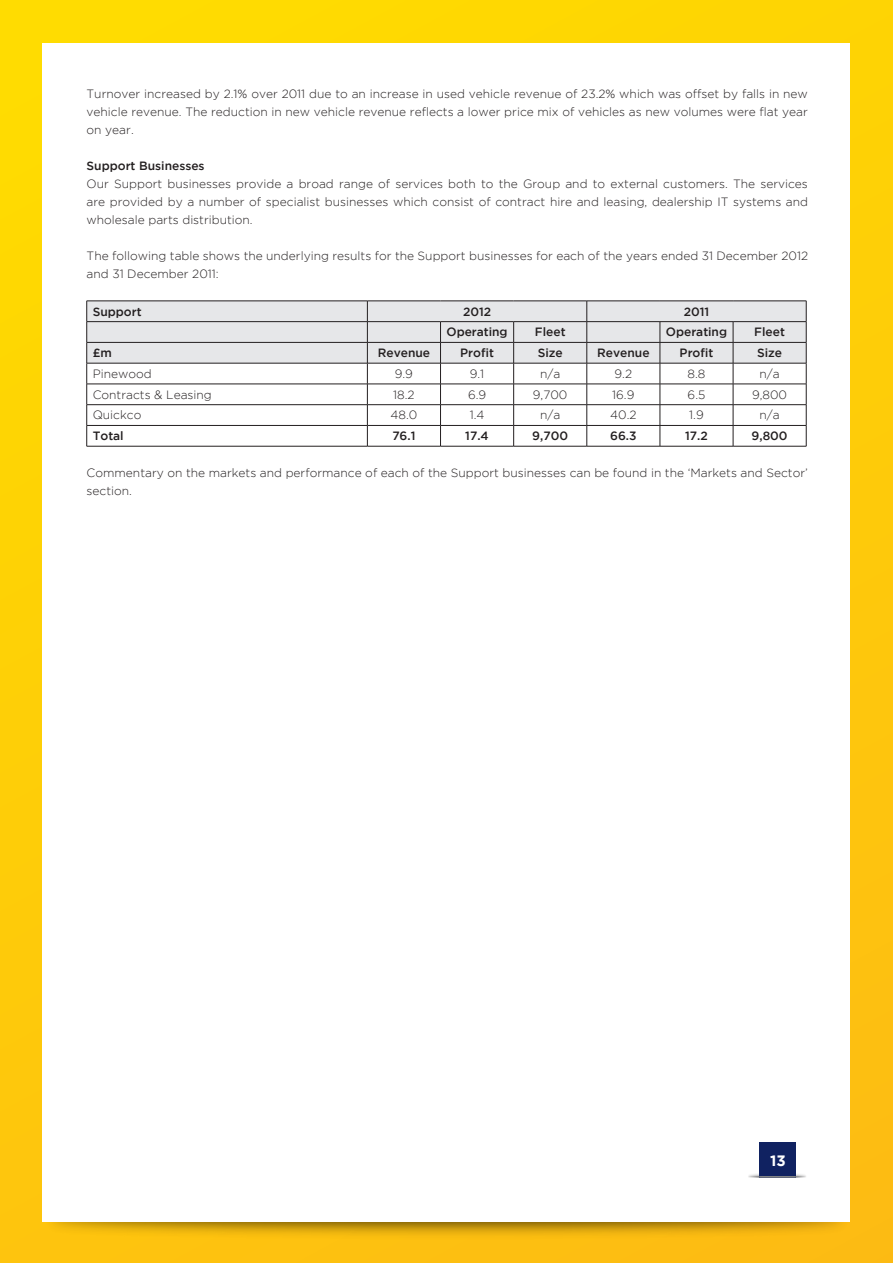
<style>
.page{position:relative;width:893px;height:1263px;background:#fff}
.page>*{position:absolute;margin:0;border:0;box-sizing:border-box;transform-origin:0 0}
.t1{font:700 15px "Gotham";color:#fff}
.t2{font:300 12px/18px "Gotham";color:#231f20;text-align:justify}
.t3{font:500 12px "Gotham";color:#231f20}
</style>
<div class="page">
<div style="left:0;top:0;width:893px;height:1263px;background:linear-gradient(to bottom,#ffda07,#fdc016)"></div>
<img style="left:11px;top:1207px;width:853px;height:43px">
<div style="left:43px;top:43px;width:807px;height:1178px;background:#fff"></div>
<img style="left:748px;top:1174px;width:58px;height:3px">
<div style="left:759px;top:1142px;width:37px;height:35px;background:#102261"></div>
<hr style="left:750px;top:1176px;width:56px;height:1px;background:#808285">
<svg style="left:86px;top:301px;width:721px;height:145px"></svg>
<hr style="left:87px;top:446px;width:280px;height:1px;background:#231f20">
<hr style="left:367px;top:446px;width:73px;height:1px;background:#231f20">
<hr style="left:440px;top:446px;width:74px;height:1px;background:#231f20">
<hr style="left:514px;top:446px;width:73px;height:1px;background:#231f20">
<hr style="left:587px;top:446px;width:73px;height:1px;background:#231f20">
<hr style="left:660px;top:446px;width:73px;height:1px;background:#231f20">
<hr style="left:733px;top:446px;width:73px;height:1px;background:#231f20">
<p class="t2" style="left:87px;top:85px;width:723px">Turnover increased by 2.1% over 2011 due to an increase in used vehicle revenue of 23.2% which was offset by falls in new vehicle revenue. The reduction in new vehicle revenue reflects a lower price mix of vehicles as new volumes were flat year on year.</p>
<p class="t3" style="left:87px;top:159px;width:120px">Support Businesses</p>
<p class="t2" style="left:87px;top:175px;width:723px">Our Support businesses provide a broad range of services both to the Group and to external customers. The services are provided by a number of specialist businesses which consist of contract hire and leasing, dealership IT systems and wholesale parts distribution.</p>
<p class="t2" style="left:87px;top:247px;width:723px">The following table shows the underlying results for the Support businesses for each of the years ended 31 December 2012 and 31 December 2011:</p>
<p class="t3" style="left:93px;top:305px;width:50px">Support</p>
<p class="t3" style="left:463px;top:305px;width:30px">2012</p>
<p class="t3" style="left:684px;top:305px;width:27px">2011</p>
<p class="t3" style="left:446px;top:325px;width:63px">Operating</p>
<p class="t3" style="left:535px;top:325px;width:32px">Fleet</p>
<p class="t3" style="left:666px;top:325px;width:63px">Operating</p>
<p class="t3" style="left:754px;top:325px;width:32px">Fleet</p>
<p class="t3" style="left:93px;top:346px;width:21px">£m</p>
<p class="t3" style="left:378px;top:346px;width:54px">Revenue</p>
<p class="t3" style="left:460px;top:346px;width:35px">Profit</p>
<p class="t3" style="left:538px;top:346px;width:27px">Size</p>
<p class="t3" style="left:597px;top:346px;width:54px">Revenue</p>
<p class="t3" style="left:680px;top:346px;width:35px">Profit</p>
<p class="t3" style="left:757px;top:346px;width:27px">Size</p>
<p class="t2" style="left:93px;top:364px;width:60px">Pinewood</p>
<p class="t2" style="left:395px;top:364px;width:20px">9.9</p>
<p class="t2" style="left:470px;top:364px;width:16px">9.1</p>
<p class="t2" style="left:540px;top:364px;width:22px">n/a</p>
<p class="t2" style="left:615px;top:364px;width:19px">9.2</p>
<p class="t2" style="left:687px;top:364px;width:19px">8.8</p>
<p class="t2" style="left:759px;top:364px;width:22px">n/a</p>
<p class="t2" style="left:93px;top:385px;width:121px">Contracts &amp; Leasing</p>
<p class="t2" style="left:393px;top:385px;width:23px">18.2</p>
<p class="t2" style="left:468px;top:385px;width:20px">6.9</p>
<p class="t2" style="left:533px;top:385px;width:36px">9,700</p>
<p class="t2" style="left:612px;top:385px;width:24px">16.9</p>
<p class="t2" style="left:688px;top:385px;width:19px">6.5</p>
<p class="t2" style="left:752px;top:385px;width:37px">9,800</p>
<p class="t2" style="left:93px;top:406px;width:50px">Quickco</p>
<p class="t2" style="left:390px;top:406px;width:28px">48.0</p>
<p class="t2" style="left:470px;top:406px;width:16px">1.4</p>
<p class="t2" style="left:540px;top:406px;width:22px">n/a</p>
<p class="t2" style="left:610px;top:406px;width:28px">40.2</p>
<p class="t2" style="left:689px;top:406px;width:16px">1.9</p>
<p class="t2" style="left:759px;top:406px;width:22px">n/a</p>
<p class="t3" style="left:93px;top:429px;width:33px">Total</p>
<p class="t3" style="left:392px;top:429px;width:25px">76.1</p>
<p class="t3" style="left:465px;top:429px;width:25px">17.4</p>
<p class="t3" style="left:532px;top:429px;width:37px">9,700</p>
<p class="t3" style="left:610px;top:429px;width:28px">66.3</p>
<p class="t3" style="left:685px;top:429px;width:24px">17.2</p>
<p class="t3" style="left:752px;top:429px;width:38px">9,800</p>
<p class="t2" style="left:87px;top:463px;width:723px">Commentary on the markets and performance of each of the Support businesses can be found in the ‘Markets and Sector’ section.</p>
<p class="t1" style="left:770px;top:1152px;width:17px">13</p>
</div>
